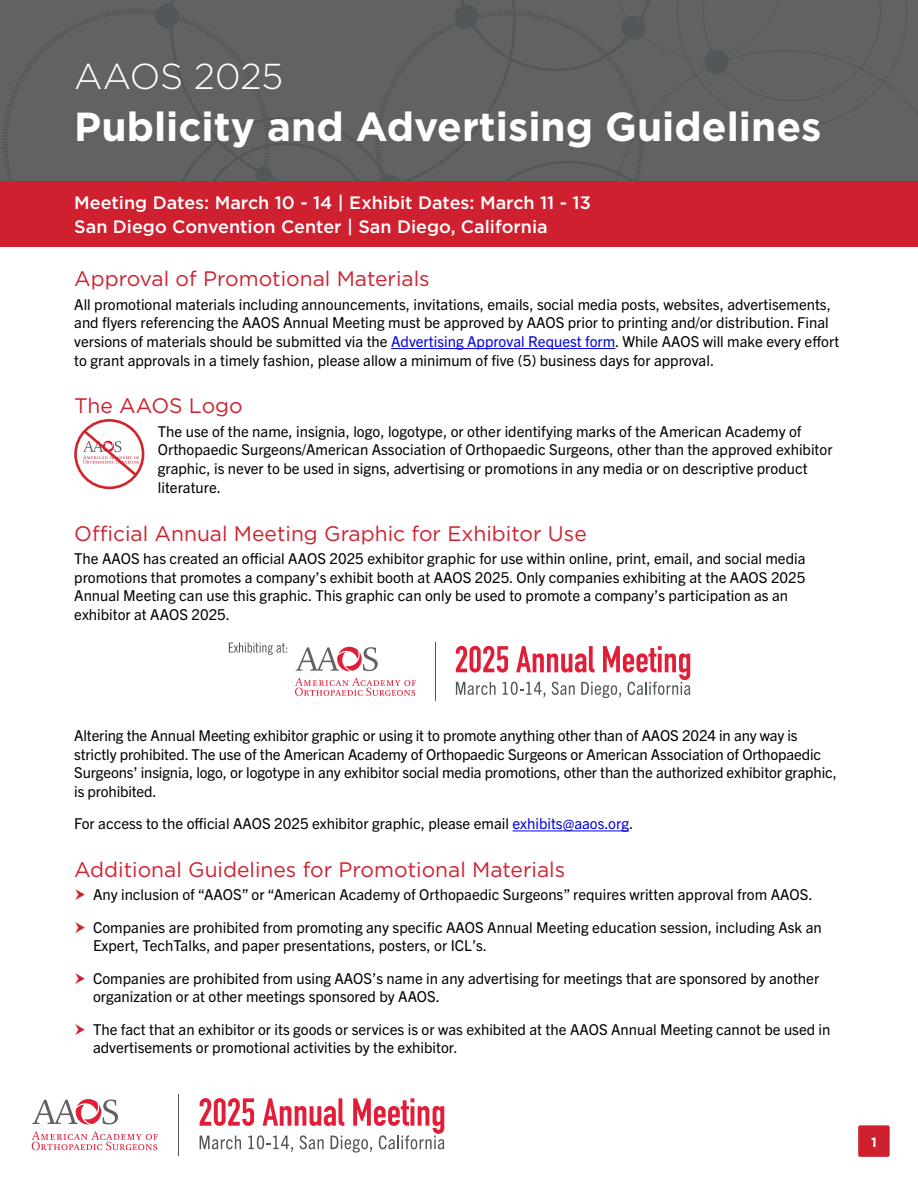
<style>
.page{position:relative;width:918px;height:1188px;background:#fff}
.page>*{position:absolute;margin:0;border:0;box-sizing:border-box;transform-origin:0 0}
.t1{font:700 40.5px "Gotham";color:#fff}
.t2{font:300 36px "Gotham";letter-spacing:-.005em;color:#fff}
.t3{font:21px "Gotham";color:#cf202f}
.t4{font:500 18px/24px "Gotham";color:#fff}
.t5{font:15px/18.8px "Trade Gothic Next LT Pro";color:#000}
.t6{font:700 13.5px "Gotham";color:#fff}
.s1{color:#0000e6}
</style>
<div class="page">
<div style="left:858px;top:1125px;width:32px;height:32px;background:#cf202f;border-radius:2px"></div>
<div style="left:2px;top:9px;width:168px;height:172px;background:#606264"></div>
<div style="left:170px;top:0;width:287px;height:117px;background:#606264"></div>
<div style="left:643px;top:50px;width:275px;height:131px;background:#606264"></div>
<div style="left:376px;top:10px;width:267px;height:171px;background:#606264"></div>
<div style="left:457px;top:0;width:450px;height:128px;background:#606264"></div>
<svg style="left:453px;top:161px;width:232px;height:20px;background:#5e6163"></svg>
<div style="left:454px;top:5px;width:24px;height:24px;background:#52575a;border-radius:50%"></div>
<svg style="left:170px;top:117px;width:232px;height:64px;background:#5e6062"></svg>
<div style="left:256px;top:166px;width:16px;height:17px;background:#52575a;border-radius:50%"></div>
<div style="left:155px;top:4px;width:24px;height:24px;background:#52575a;border-radius:50%"></div>
<div style="left:621px;top:16px;width:24px;height:24px;background:#52575a;border-radius:50%"></div>
<div style="left:704px;top:50px;width:24px;height:24px;background:#52575a;border-radius:50%"></div>
<div style="left:0;top:181px;width:918px;height:65px;background:#cf202f"></div>
<hr style="left:391px;top:348px;width:224px;height:1px;background:#0000e6">
<hr style="left:512px;top:831px;width:117px;height:1px;background:#0000e6">
<svg style="left:229px;top:643px;width:58px;height:12px"></svg>
<svg style="left:456px;top:646px;width:234px;height:52px"></svg>
<svg style="left:295px;top:678px;width:121px;height:18px"></svg>
<svg style="left:296px;top:646px;width:82px;height:25px"></svg>
<hr style="left:435px;top:643px;width:1px;height:58px;background:#52575a">
<div style="left:74px;top:419px;width:70px;height:70px;border:3px solid #d2232a;border-radius:50%"></div>
<svg style="left:81px;top:428px;width:59px;height:51px"></svg>
<svg style="left:200px;top:1098px;width:244px;height:55px"></svg>
<svg style="left:32px;top:1132px;width:126px;height:18px"></svg>
<svg style="left:32px;top:1099px;width:86px;height:26px"></svg>
<hr style="left:178px;top:1095px;width:1px;height:61px;background:#52575a">
<h2 class="t2" style="left:74px;top:53px;width:211px">AAOS 2025</h2>
<h1 class="t1" style="left:74px;top:100px;width:749px">Publicity and Advertising Guidelines</h1>
<p class="t4" style="left:74px;top:190px;width:518px">Meeting Dates: March 10 - 14 | Exhibit Dates: March 11 - 13<br>San Diego Convention Center | San Diego, California</p>
<h3 class="t3" style="left:74px;top:265px;width:357px">Approval of Promotional Materials</h3>
<p class="t5" style="left:74px;top:294px;width:767px">All promotional materials including announcements, invitations, emails, social media posts, websites, advertisements, and flyers referencing the AAOS Annual Meeting must be approved by AAOS prior to printing and/or distribution. Final versions of materials should be submitted via the <span class="s1">Advertising Approval Request form</span>. While AAOS will make every effort to grant approvals in a timely fashion, please allow a minimum of five (5) business days for approval.</p>
<h3 class="t3" style="left:74px;top:393px;width:170px">The AAOS Logo</h3>
<p class="t5" style="left:158px;top:421px;width:676px">The use of the name, insignia, logo, logotype, or other identifying marks of the American Academy of Orthopaedic Surgeons/American Association of Orthopaedic Surgeons, other than the approved exhibitor graphic, is never to be used in signs, advertising or promotions in any media or on descriptive product literature.</p>
<h3 class="t3" style="left:74px;top:520px;width:514px">Official Annual Meeting Graphic for Exhibitor Use</h3>
<p class="t5" style="left:74px;top:548px;width:733px">The AAOS has created an official AAOS 2025 exhibitor graphic for use within online, print, email, and social media promotions that promotes a company’s exhibit booth at AAOS 2025. Only companies exhibiting at the AAOS 2025<br>Annual Meeting can use this graphic. This graphic can only be used to promote a company’s participation as an exhibitor at AAOS 2025.</p>
<p class="t5" style="left:74px;top:725px;width:764px">Altering the Annual Meeting exhibitor graphic or using it to promote anything other than of AAOS 2024 in any way is strictly prohibited. The use of the American Academy of Orthopaedic Surgeons or American Association of Orthopaedic Surgeons’ insignia, logo, or logotype in any exhibitor social media promotions, other than the authorized exhibitor graphic, is prohibited.</p>
<p class="t5" style="left:74px;top:814px;width:561px">For access to the official AAOS 2025 exhibitor graphic, please email <span class="s1">exhibits@aaos.org</span>.</p>
<h3 class="t3" style="left:74px;top:856px;width:493px">Additional Guidelines for Promotional Materials</h3>
<p class="t5" style="left:93px;top:878px;width:730px;line-height:32.2px">Any inclusion of “AAOS” or “American Academy of Orthopaedic Surgeons” requires written approval from AAOS.<br>Companies are prohibited from promoting any specific AAOS Annual Meeting education session, including Ask an</p>
<p class="t5" style="left:93px;top:929px;width:728px;line-height:32.2px">Expert, TechTalks, and paper presentations, posters, or ICL’s.<br>Companies are prohibited from using AAOS’s name in any advertising for meetings that are sponsored by another</p>
<p class="t5" style="left:93px;top:980px;width:739px;line-height:32.2px">organization or at other meetings sponsored by AAOS.<br>The fact that an exhibitor or its goods or services is or was exhibited at the AAOS Annual Meeting cannot be used in</p>
<p class="t5" style="left:93px;top:1038px;width:366px">advertisements or promotional activities by the exhibitor.</p>
<p class="t6" style="left:871px;top:1133px;width:7px">1</p>
</div>
